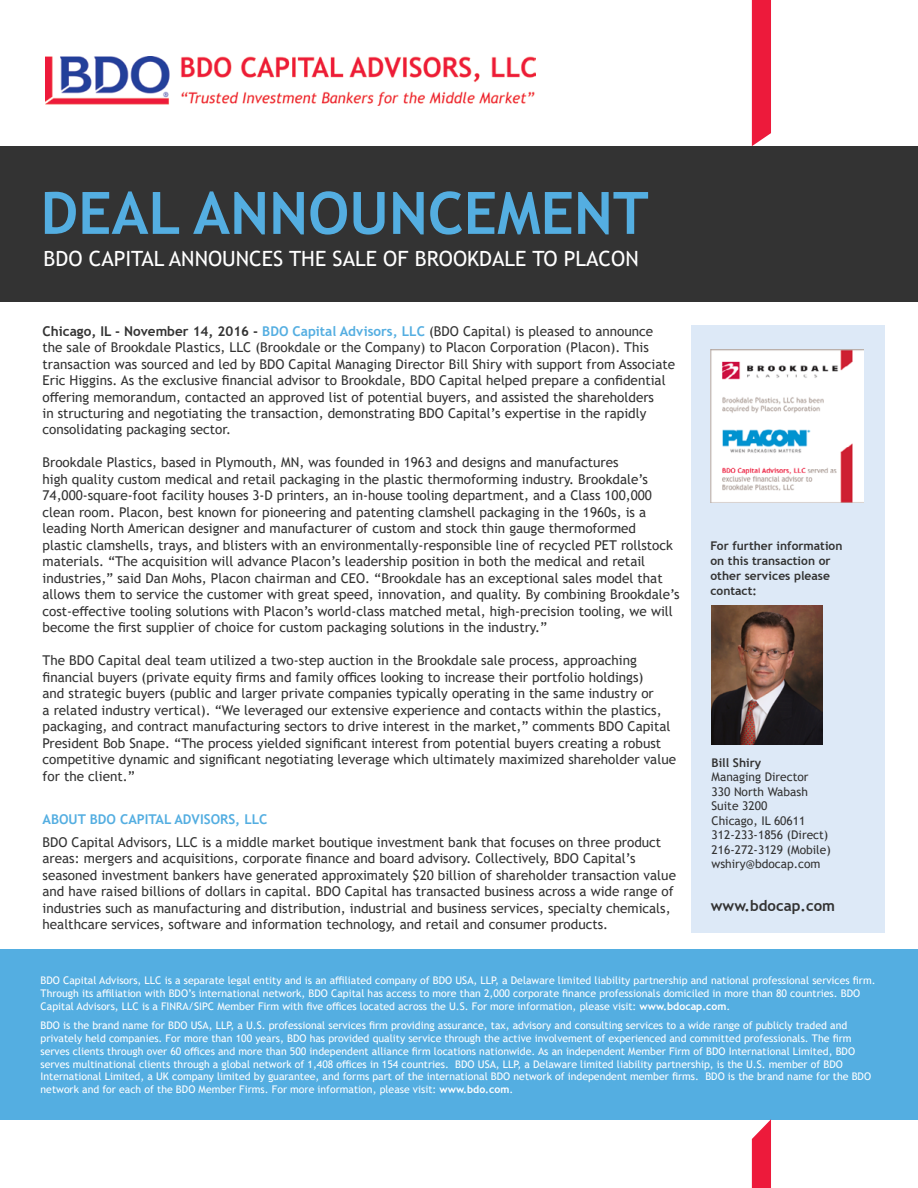
<style>
.page{position:relative;width:918px;height:1188px;background:#fff}
.page>*{position:absolute;margin:0;border:0;box-sizing:border-box;transform-origin:0 0}
.t1{font:700 58.5px "Trebuchet MS";color:#54aee1}
.t2{font:21px "Trebuchet MS";color:#fff}
.t3{font:700 15px "Trebuchet MS";color:#333}
.t4{font:13.5px/16.5px "Trebuchet MS";color:#333}
.t5{font:700 13.5px "Trebuchet MS";color:#54aee1}
.t6{font:12px/14.5px "Trebuchet MS";color:#333}
.t7{font:700 12px/15px "Trebuchet MS";color:#333}
.t8{font:10.5px/12.8px "Trebuchet MS";color:#fff}
.s1{font-weight:700}
.s2{font-weight:700;color:#54aee1}
</style>
<div class="page">
<div style="left:0;top:950px;width:918px;height:170px;background:#54aee1"></div>
<div style="left:691px;top:326px;width:194px;height:607px;background:#dde9f7"></div>
<img style="left:46px;top:56px;width:490px;height:50px">
<svg style="left:752px;top:1119px;width:19px;height:69px"></svg>
<div style="left:752px;top:0;width:19px;height:146px;background:#ed1a3b"></div>
<div style="left:0;top:146px;width:918px;height:156px;background:#333"></div>
<img style="left:711px;top:350px;width:152px;height:152px">
<img style="left:712px;top:605px;width:111px;height:140px">
<h1 class="t1" style="left:41px;top:177px;width:610px">DEAL ANNOUNCEMENT</h1>
<h2 class="t2" style="left:44px;top:245px;width:70px">BDO Capital</h2>
<h2 class="t2" style="left:169px;top:245px;width:14px">announces</h2>
<h2 class="t2" style="left:289px;top:245px;width:14px">the</h2>
<h2 class="t2" style="left:333px;top:245px;width:23px">Sale</h2>
<h2 class="t2" style="left:383px;top:245px;width:57px">of Brookdale</h2>
<h2 class="t2" style="left:532px;top:245px;width:57px">to Placon</h2>
<p class="t4" style="left:43px;top:322px;width:634px"><span class="s1">Chicago, IL - November 14, 2016 -</span> <span class="s2">BDO Capital Advisors, LLC</span> (BDO Capital) is pleased to announce the sale of Brookdale Plastics, LLC (Brookdale or the Company) to Placon Corporation (Placon). This transaction was sourced and led by BDO Capital Managing Director Bill Shiry with support from Associate Eric Higgins. As the exclusive financial advisor to Brookdale, BDO Capital helped prepare a confidential offering memorandum, contacted an approved list of potential buyers, and assisted the shareholders<br>in structuring and negotiating the transaction, demonstrating BDO Capital’s expertise in the rapidly consolidating packaging sector.</p>
<p class="t4" style="left:43px;top:454px;width:639px">Brookdale Plastics, based in Plymouth, MN, was founded in 1963 and designs and manufactures<br>high quality custom medical and retail packaging in the plastic thermoforming industry. Brookdale’s 74,000-square-foot facility houses 3-D printers, an in-house tooling department, and a Class 100,000 clean room. Placon, best known for pioneering and patenting clamshell packaging in the 1960s, is a leading North American designer and manufacturer of custom and stock thin gauge thermoformed<br>plastic clamshells, trays, and blisters with an environmentally-responsible line of recycled PET rollstock materials. “The acquisition will advance Placon’s leadership position in both the medical and retail industries,” said Dan Mohs, Placon chairman and CEO. “Brookdale has an exceptional sales model that allows them to service the customer with great speed, innovation, and quality. By combining Brookdale’s cost-effective tooling solutions with Placon’s world-class matched metal, high-precision tooling, we will become the first supplier of choice for custom packaging solutions in the industry.”</p>
<p class="t4" style="left:43px;top:652px;width:635px">The BDO Capital deal team utilized a two-step auction in the Brookdale sale process, approaching financial buyers (private equity firms and family offices looking to increase their portfolio holdings)<br>and strategic buyers (public and larger private companies typically operating in the same industry or<br>a related industry vertical). “We leveraged our extensive experience and contacts within the plastics, packaging, and contract manufacturing sectors to drive interest in the market,” comments BDO Capital President Bob Snape. “The process yielded significant interest from potential buyers creating a robust competitive dynamic and significant negotiating leverage which ultimately maximized shareholder value for the client.”</p>
<p class="t5" style="left:43px;top:810px;width:227px">ABOUT BDO CAPITAL ADVISORS, LLC</p>
<p class="t4" style="left:43px;top:834px;width:635px">BDO Capital Advisors, LLC is a middle market boutique investment bank that focuses on three product areas: mergers and acquisitions, corporate finance and board advisory. Collectively, BDO Capital’s seasoned investment bankers have generated approximately $20 billion of shareholder transaction value and have raised billions of dollars in capital. BDO Capital has transacted business across a wide range of industries such as manufacturing and distribution, industrial and business services, specialty chemicals, healthcare services, software and information technology, and retail and consumer products.</p>
<p class="t7" style="left:710px;top:538px;width:134px">For further information on this transaction or other services please contact:</p>
<p class="t7" style="left:712px;top:755px;width:51px">Bill Shiry</p>
<p class="t6" style="left:712px;top:770px;width:121px">Managing Director<br>330 North Wabash<br>Suite 3200<br>Chicago, IL 60611<br>312-233-1856 (Direct)<br>216-272-3129 (Mobile) wshiry@bdocap.com</p>
<p class="t3" style="left:711px;top:897px;width:126px">www.bdocap.com</p>
<p class="t8" style="left:41px;top:974px;width:837px">BDO Capital Advisors, LLC is a separate legal entity and is an affiliated company of BDO USA, LLP, a Delaware limited liability partnership and national professional services firm.<br>Through its affiliation with BDO’s international network, BDO Capital has access to more than 2,000 corporate finance professionals domiciled in more than 80 countries. BDO<br>Capital Advisors, LLC is a FINRA/SIPC Member Firm with five offices located across the U.S. For more information, please visit: <span class="s1">www.bdocap.com</span>.</p>
<p class="t8" style="left:41px;top:1019px;width:832px">BDO is the brand name for BDO USA, LLP, a U.S. professional services firm providing assurance, tax, advisory and consulting services to a wide range of publicly traded and privately held companies. For more than 100 years, BDO has provided quality service through the active involvement of experienced and committed professionals. The firm serves clients through over 60 offices and more than 500 independent alliance firm locations nationwide. As an independent Member Firm of BDO International Limited, BDO serves multinational clients through a global network of 1,408 offices in 154 countries. BDO USA, LLP, a Delaware limited liability partnership, is the U.S. member of BDO International Limited, a UK company limited by guarantee, and forms part of the international BDO network of independent member firms. BDO is the brand name for the BDO network and for each of the BDO Member Firms. For more information, please visit: <span class="s1">www.bdo.com</span>.</p>
</div>
